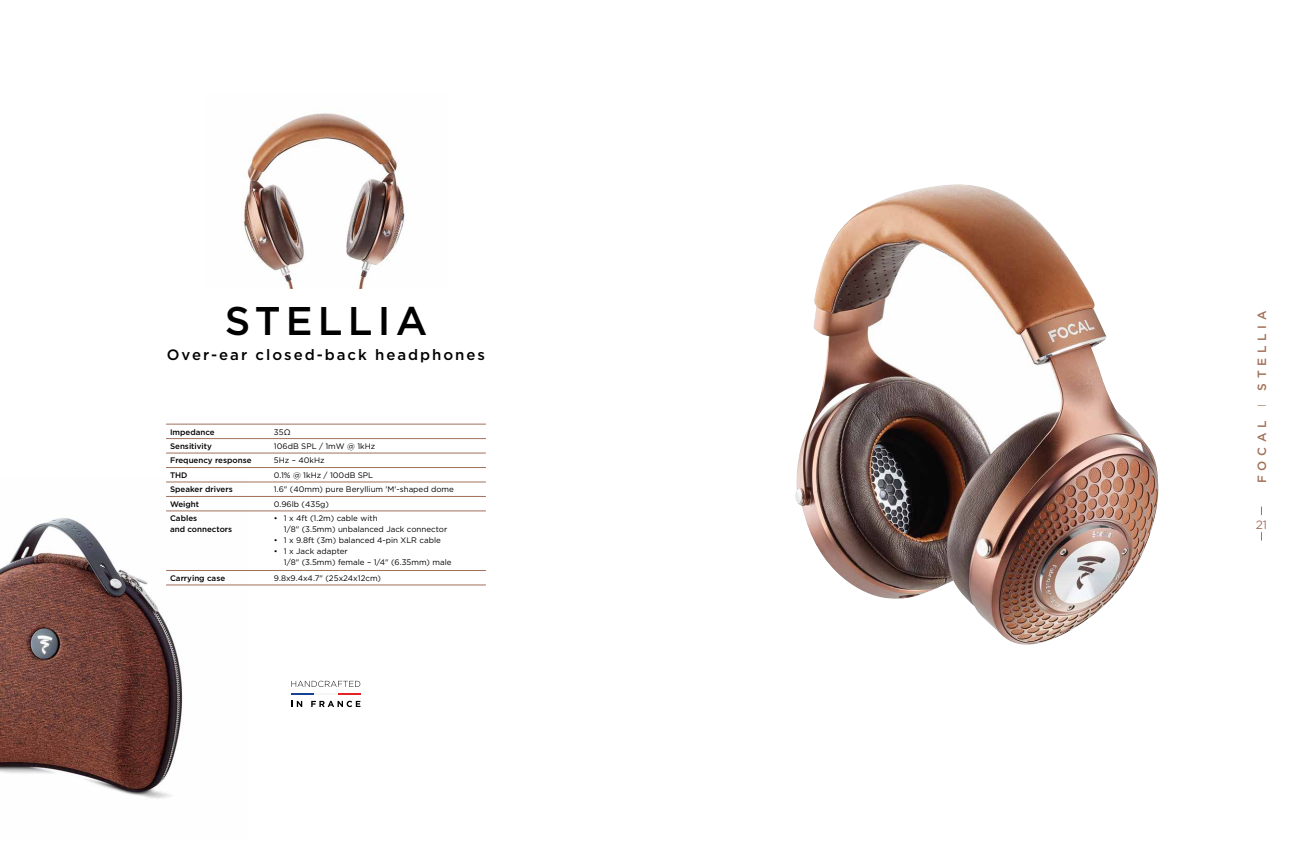
<style>
.page{position:relative;width:1304px;height:851px;background:#fff}
.page>*{position:absolute;margin:0;border:0;box-sizing:border-box;transform-origin:0 0}
.t1{font:500 40px "Gotham";letter-spacing:.13em;color:#000}
.t2{font:500 15px "Gotham";letter-spacing:.13em;color:#000}
.t3{font:500 12px "Gotham";letter-spacing:.4em;color:#a1715a}
.t4{font:12px "Gotham";color:#a1715a}
.t5{font:8px/11px "Gotham";color:#000}
.t6{font:500 8px/11px "Gotham";color:#000}
.s1{font-weight:300}
</style>
<div class="page">
<svg style="left:291px;top:693px;width:69px;height:1px"></svg>
<img style="left:0;top:482px;width:248px;height:317px">
<img style="left:242px;top:113px;width:163px;height:175px">
<img style="left:795px;top:184px;width:364px;height:461px">
<svg style="left:291px;top:680px;width:69px;height:7px"></svg>
<svg style="left:291px;top:700px;width:11px;height:7px"></svg>
<svg style="left:311px;top:700px;width:49px;height:7px"></svg>
<hr style="left:166px;top:424px;width:104px;height:1px;background:#a1715a">
<hr style="left:270px;top:424px;width:216px;height:1px;background:#a1715a">
<hr style="left:166px;top:438px;width:104px;height:1px;background:#a1715a">
<hr style="left:270px;top:438px;width:216px;height:1px;background:#a1715a">
<hr style="left:166px;top:453px;width:104px;height:1px;background:#a1715a">
<hr style="left:270px;top:453px;width:216px;height:1px;background:#a1715a">
<hr style="left:166px;top:467px;width:104px;height:1px;background:#a1715a">
<hr style="left:270px;top:467px;width:216px;height:1px;background:#a1715a">
<hr style="left:166px;top:481px;width:104px;height:1px;background:#a1715a">
<hr style="left:270px;top:481px;width:216px;height:1px;background:#a1715a">
<hr style="left:166px;top:496px;width:104px;height:1px;background:#a1715a">
<hr style="left:270px;top:496px;width:216px;height:1px;background:#a1715a">
<hr style="left:166px;top:510px;width:104px;height:1px;background:#a1715a">
<hr style="left:270px;top:510px;width:216px;height:1px;background:#a1715a">
<hr style="left:166px;top:570px;width:104px;height:1px;background:#a1715a">
<hr style="left:270px;top:570px;width:216px;height:1px;background:#a1715a">
<hr style="left:166px;top:584px;width:104px;height:1px;background:#a1715a">
<hr style="left:270px;top:584px;width:216px;height:1px;background:#a1715a">
<h1 class="t1" style="left:225px;top:294px;width:204px">STELLIA</h1>
<h2 class="t2" style="left:167px;top:345px;width:320px">Over-ear closed-back headphones</h2>
<p class="t6" style="left:170px;top:426px;width:46px">Impedance</p>
<p class="t5" style="left:274px;top:426px;width:18px">35Ω</p>
<p class="t6" style="left:170px;top:440px;width:43px">Sensitivity</p>
<p class="t5" style="left:274px;top:440px;width:103px">106dB SPL / 1mW @ 1kHz</p>
<p class="t6" style="left:170px;top:455px;width:83px">Frequency response</p>
<p class="t5" style="left:274px;top:455px;width:52px">5Hz – 40kHz</p>
<p class="t6" style="left:170px;top:469px;width:19px">THD</p>
<p class="t5" style="left:274px;top:469px;width:101px">0.1% @ 1kHz / 100dB SPL</p>
<p class="t6" style="left:170px;top:484px;width:64px">Speaker drivers</p>
<p class="t5" style="left:274px;top:484px;width:181px">1.6" (40mm) pure Beryllium 'M'-shaped dome</p>
<p class="t6" style="left:170px;top:498px;width:31px">Weight</p>
<p class="t5" style="left:274px;top:498px;width:57px">0.96lb (435g)</p>
<p class="t6" style="left:170px;top:513px;width:64px">Cables<br>and connectors</p>
<p class="t5" style="left:284px;top:512px;width:165px;text-indent:-10px">• 1 x 4ft (1.2m) cable with<br>1/8" (3.5mm) unbalanced Jack connector</p>
<p class="t5" style="left:274px;top:534px;width:168px">• 1 x 9.8ft (3m) balanced 4-pin XLR cable</p>
<p class="t5" style="left:284px;top:545px;width:169px;text-indent:-10px">• 1 x Jack adapter<br>1/8" (3.5mm) female – 1/4" (6.35mm) male</p>
<p class="t6" style="left:170px;top:572px;width:57px">Carrying case</p>
<p class="t5" style="left:274px;top:572px;width:109px">9.8x9.4x4.7" (25x24x12cm)</p>
<h3 class="t3" style="left:1254px;top:483px;width:174px;rotate:-90deg">FOCAL <span class="s1">I</span> STELLIA</h3>
<h3 class="t4" style="left:1256px;top:516px;width:13px">21</h3>
</div>
